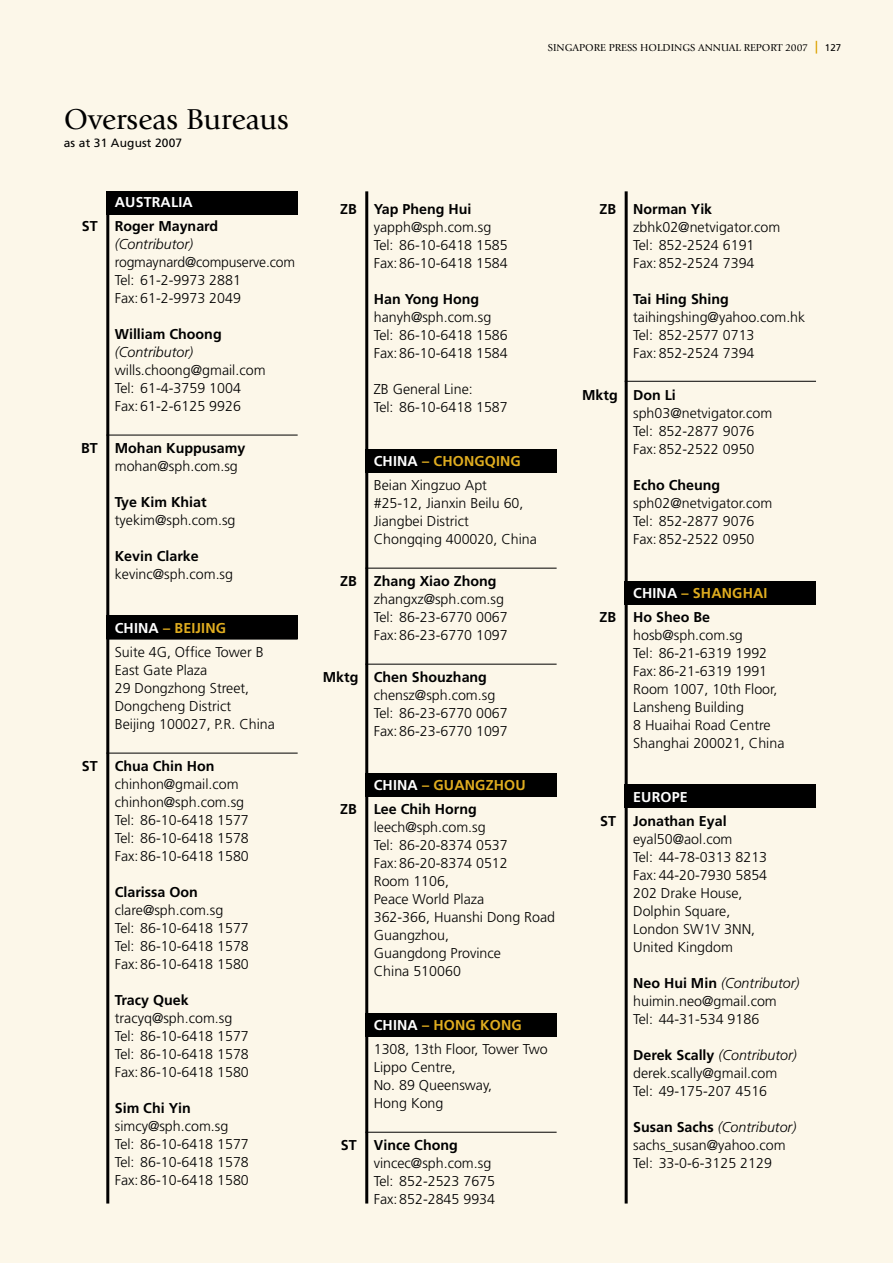
<style>
.page{position:relative;width:893px;height:1263px;background:#fcf7e9}
.page>*{position:absolute;margin:0;border:0;box-sizing:border-box;transform-origin:0 0}
.t1{font:30px "Giovanni";color:#000}
.t2{font:300 14.25px/18px "Frutiger";color:#000}
.t3{font:700 14.25px/24px "Frutiger";color:#000}
.t4{font:700 14.25px "Frutiger";letter-spacing:.01em;color:#fff}
.t5{font:italic 300 14.25px "Frutiger";color:#000}
.t6{font:700 14.25px "Frutiger";color:#e0ad20}
.t7{font:12px "Frutiger";letter-spacing:.01em;color:#000}
.t8{font:10.5px "Giovanni";color:#000}
.t9{font:9.75px "Frutiger";color:#000}
.s1{font-weight:700;color:#fff}
.s2{font-weight:700;color:#e0ad20}
.s3{color:#e0ad20}
.s4{color:#fff}
.s5{font-weight:700}
.s6{font-style:italic}
</style>
<div class="page">
<div style="left:625px;top:785px;width:191px;height:23px;background:#000"></div>
<div style="left:106px;top:191px;width:192px;height:24px;background:#000"></div>
<div style="left:106px;top:615px;width:192px;height:24px;background:#000"></div>
<div style="left:365px;top:449px;width:192px;height:23px;background:#000"></div>
<hr style="left:365px;top:191px;width:3px;height:1012px;background:#000">
<hr style="left:625px;top:191px;width:3px;height:1012px;background:#000">
<div style="left:365px;top:774px;width:192px;height:23px;background:#000"></div>
<div style="left:365px;top:1013px;width:192px;height:23px;background:#000"></div>
<div style="left:625px;top:581px;width:191px;height:23px;background:#000"></div>
<hr style="left:106px;top:209px;width:3px;height:994px;background:#000">
<svg style="left:816px;top:41px;width:1px;height:13px"></svg>
<hr style="left:106px;top:435px;width:192px;height:1px;background:#000">
<hr style="left:106px;top:639px;width:192px;height:1px;background:#000">
<hr style="left:106px;top:753px;width:192px;height:1px;background:#000">
<hr style="left:365px;top:472px;width:192px;height:1px;background:#000">
<hr style="left:365px;top:568px;width:192px;height:1px;background:#000">
<hr style="left:365px;top:664px;width:192px;height:1px;background:#000">
<hr style="left:365px;top:1036px;width:192px;height:1px;background:#000">
<hr style="left:365px;top:1132px;width:192px;height:1px;background:#000">
<hr style="left:625px;top:381px;width:191px;height:1px;background:#000">
<h1 class="t1" style="left:64px;top:102px;width:226px">Overseas Bureaus</h1>
<p class="t7" style="left:64px;top:135px;width:120px">as at 31 August 2007</p>
<p class="t4" style="left:115px;top:194px;width:47px">AUSTRAL</p>
<p class="t4" style="left:178px;top:194px;width:16px">IA</p>
<p class="t3" style="left:64px;top:214px;width:156px">ST Roger M aynard</p>
<p class="t5" style="left:115px;top:236px;width:80px">(Contributor)</p>
<p class="t2" style="left:115px;top:253px;width:182px">rogmaynard@compuserve.com<br>Tel: 61-2-9973 2881<br>Fax:61-2-9973 2049</p>
<p class="t3" style="left:115px;top:322px;width:108px">William Choong</p>
<p class="t5" style="left:115px;top:344px;width:80px">(Contributor)</p>
<p class="t2" style="left:115px;top:361px;width:152px">wills.choong@gmail.com<br>Tel: 61-4-3759 1004<br>Fax:61-2-6125 9926</p>
<p class="t3" style="left:81px;top:436px;width:166px">BT Mohan Kuppusamy</p>
<p class="t2" style="left:115px;top:457px;width:125px">mohan@sph.com.sg</p>
<p class="t3" style="left:115px;top:490px;width:93px">Tye Kim Khiat</p>
<p class="t2" style="left:115px;top:511px;width:122px">tyekim@sph.com.sg</p>
<p class="t3" style="left:115px;top:544px;width:85px">Kevin Clarke</p>
<p class="t2" style="left:115px;top:565px;width:120px">kevinc@sph.com.sg</p>
<p class="t2" style="left:115px;top:616px;width:150px;line-height:24px"><span class="s1">CHINA</span> <span class="s2">– BEIJING<br></span>Suite 4G, Office Tower B</p>
<p class="t2" style="left:115px;top:661px;width:162px">East Gate Plaza<br>29 Dongzhong Street,<br>Dongcheng District<br>Beijing 100027, P.R. China</p>
<p class="t3" style="left:64px;top:754px;width:152px">ST Chua Chin Hon</p>
<p class="t2" style="left:115px;top:775px;width:136px">chinhon@gmail.com chinhon@sph.com.sg<br>Tel: 86-10-6418 1577<br>Tel: 86-10-6418 1578<br>Fax:86-10-6418 1580</p>
<p class="t3" style="left:115px;top:880px;width:85px">Clarissa Oon</p>
<p class="t2" style="left:115px;top:901px;width:136px">clare@sph.com.sg<br>Tel: 86-10-6418 1577<br>Tel: 86-10-6418 1578<br>Fax:86-10-6418 1580</p>
<p class="t3" style="left:115px;top:988px;width:75px">Tracy Quek</p>
<p class="t2" style="left:115px;top:1009px;width:136px">tracyq@sph.com.sg<br>Tel: 86-10-6418 1577<br>Tel: 86-10-6418 1578<br>Fax:86-10-6418 1580</p>
<p class="t3" style="left:115px;top:1096px;width:77px">Sim Chi Yin</p>
<p class="t2" style="left:115px;top:1117px;width:136px">simcy@sph.com.sg<br>Tel: 86-10-6418 1577<br>Tel: 86-10-6418 1578<br>Fax:86-10-6418 1580</p>
<p class="t8" style="left:548px;top:41px;width:262px">SINGAPORE PRESS HOLDINGS ANNUAL REPORT 2007</p>
<p class="t9" style="left:825px;top:42px;width:18px">127</p>
<p class="t3" style="left:340px;top:197px;width:133px">ZB Yap Pheng H ui</p>
<p class="t2" style="left:374px;top:218px;width:136px">yapph@sph.com.sg<br>Tel: 86-10-6418 1585<br>Fax:86-10-6418 1584</p>
<p class="t3" style="left:374px;top:287px;width:107px">Han Yong Hong</p>
<p class="t2" style="left:374px;top:308px;width:136px">hanyh@sph.com.sg<br>Tel: 86-10-6418 1586<br>Fax:86-10-6418 1584</p>
<p class="t2" style="left:374px;top:380px;width:136px">ZB General Line:<br>Tel: 86-10-6418 1587</p>
<p class="t4" style="left:374px;top:453px;width:71px">CHINA <span class="s3">– CHON</span></p>
<p class="t6" style="left:474px;top:453px;width:48px">GQING</p>
<p class="t2" style="left:374px;top:476px;width:165px">Beian Xingzuo Apt #25-12, Jianxin Beilu 60,<br>Jiangbei District<br>Chongqing 400020, China</p>
<p class="t3" style="left:340px;top:569px;width:158px">ZB Zhang Xiao Zhong</p>
<p class="t2" style="left:374px;top:590px;width:136px">zhangxz@sph.com.sg<br>Tel: 86-23-6770 0067<br>Fax:86-23-6770 1097</p>
<p class="t3" style="left:323px;top:665px;width:166px">M ktg Chen Shouzhang</p>
<p class="t2" style="left:374px;top:686px;width:136px">chensz@sph.com.sg<br>Tel: 86-23-6770 0067<br>Fax:86-23-6770 1097</p>
<p class="t3" style="left:599px;top:197px;width:114px">ZB Norman Yik</p>
<p class="t2" style="left:633px;top:218px;width:149px">zbhk02@netvigator.com<br>Tel: 852-2524 6191<br>Fax:852-2524 7394</p>
<p class="t3" style="left:633px;top:287px;width:97px">Tai Hing Shing</p>
<p class="t2" style="left:633px;top:308px;width:174px">taihingshing@yahoo.com.hk<br>Tel: 852-2577 0713<br>Fax:852-2524 7394</p>
<p class="t3" style="left:582px;top:382px;width:95px">M ktg Don Li</p>
<p class="t2" style="left:633px;top:404px;width:141px">sph03@netvigator.com<br>Tel: 852-2877 9076<br>Fax:852-2522 0950</p>
<p class="t3" style="left:633px;top:472px;width:89px">Echo Cheung</p>
<p class="t2" style="left:633px;top:494px;width:141px">sph02@netvigator.com<br>Tel: 852-2877 9076<br>Fax:852-2522 0950</p>
<p class="t4" style="left:633px;top:584px;width:71px">CHINA <span class="s3">– SHAN</span></p>
<p class="t6" style="left:732px;top:584px;width:37px">GHAI</p>
<p class="t3" style="left:599px;top:604px;width:112px">ZB Ho Sheo Be</p>
<p class="t2" style="left:633px;top:626px;width:153px">hosb@sph.com.sg<br>Tel: 86-21-6319 1992<br>Fax:86-21-6319 1991<br>Room 1007, 10th Floor,<br>Lansheng Building<br>8 Huaihai Road Centre<br>Shanghai 200021, China</p>
<p class="t3" style="left:340px;top:773px;width:187px;text-indent:34px"><span class="s4">CHINA</span> <span class="s3">– GUANGZHOU<br></span>ZB Lee Chih Horng</p>
<p class="t2" style="left:374px;top:818px;width:183px">leech@sph.com.sg<br>Tel: 86-20-8374 0537<br>Fax:86-20-8374 0512<br>Room 1106,<br>Peace World Plaza<br>362-366, Huanshi Dong Road<br>Guangzhou,<br>Guangdong Province<br>China 510060</p>
<p class="t4" style="left:374px;top:1017px;width:71px">CHINA <span class="s3">– HON</span></p>
<p class="t6" style="left:466px;top:1017px;width:26px">G KON</p>
<p class="t6" style="left:511px;top:1017px;width:12px">G</p>
<p class="t2" style="left:374px;top:1040px;width:175px">1308, 13th Floor, Tower Two<br>Lippo Centre,<br>No. 89 Queensway,<br>Hong Kong</p>
<p class="t3" style="left:323px;top:1133px;width:137px">ST Vince Chong</p>
<p class="t2" style="left:374px;top:1154px;width:123px">vincec@sph.com.sg<br>Tel: 852-2523 7675<br>Fax:852-2845 9934</p>
<p class="t4" style="left:633px;top:788px;width:54px">EUROPE</p>
<p class="t3" style="left:582px;top:808px;width:146px">ST Jonathan Eyal</p>
<p class="t2" style="left:633px;top:830px;width:136px">eyal50@aol.com<br>Tel: 44-78-0313 8213<br>Fax:44-20-7930 5854<br>202 Drake House,<br>Dolphin Square,<br>London SW1V 3NN,<br>United Kingdom</p>
<p class="t2" style="left:633px;top:974px;width:168px"><span class="s5">Neo H ui M in</span> <span class="s6">(Contributor) </span>huimin.neo@gmail.com<br>Tel: 44-31-534 9186</p>
<p class="t2" style="left:633px;top:1046px;width:165px"><span class="s5">Derek Scally</span> <span class="s6">(Contributor) </span>derek.scally@gmail.com<br>Tel: 49-175-207 4516</p>
<p class="t2" style="left:633px;top:1118px;width:165px"><span class="s5">Susan Sachs</span> <span class="s6">(Contributor) </span>sachs_susan@yahoo.com<br>Tel: 33-0-6-3125 2129</p>
</div>
